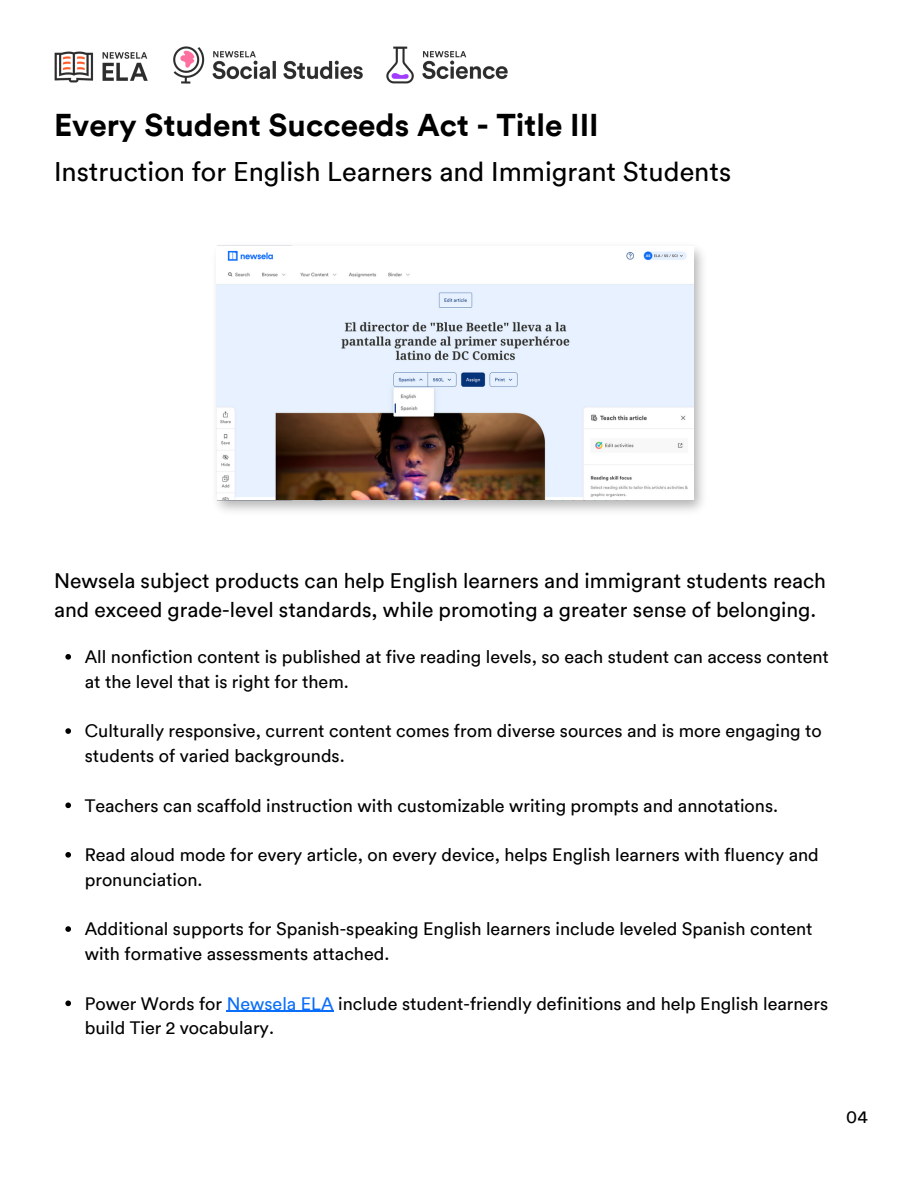
<style>
.page{position:relative;width:918px;height:1188px;background:#fff}
.page>*{position:absolute;margin:0;border:0;box-sizing:border-box;transform-origin:0 0}
.t1{font:700 31.5px "Circular";color:#000}
.t2{font:27px "Circular";color:#000}
.t3{font:21px/29.2px "Circular";color:#000}
.t4{font:18px/24.8px "Circular";color:#000}
.s1{color:#0a6efa}
</style>
<div class="page">
<img style="left:216px;top:245px;width:487px;height:266px">
<img style="left:216px;top:246px;width:477px;height:253px">
<svg style="left:65px;top:654px;width:6px;height:6px"></svg>
<svg style="left:65px;top:728px;width:6px;height:6px"></svg>
<svg style="left:65px;top:803px;width:6px;height:5px"></svg>
<svg style="left:65px;top:852px;width:6px;height:6px"></svg>
<svg style="left:65px;top:926px;width:6px;height:6px"></svg>
<svg style="left:65px;top:1001px;width:6px;height:5px"></svg>
<hr style="left:227px;top:1011px;width:107px;height:1px;background:#0a6efa">
<img style="left:54px;top:51px;width:94px;height:32px">
<img style="left:386px;top:46px;width:122px;height:38px">
<img style="left:173px;top:46px;width:190px;height:38px">
<h1 class="t1" style="left:54px;top:105px;width:546px">Every Student Succeeds Act - Title III</h1>
<h2 class="t2" style="left:54px;top:154px;width:679px">Instruction for English Learners and Immigrant Students</h2>
<p class="t3" style="left:54px;top:566px;width:773px">Newsela subject products can help English learners and immigrant students reach and exceed grade-level standards, while promoting a greater sense of belonging.</p>
<p class="t4" style="left:85px;top:644px;width:746px">All nonfiction content is published at five reading levels, so each student can access content at the level that is right for them.</p>
<p class="t4" style="left:85px;top:718px;width:739px">Culturally responsive, current content comes from diverse sources and is more engaging to students of varied backgrounds.</p>
<p class="t4" style="left:85px;top:793px;width:695px">Teachers can scaffold instruction with customizable writing prompts and annotations.</p>
<p class="t4" style="left:85px;top:842px;width:736px">Read aloud mode for every article, on every device, helps English learners with fluency and pronunciation.</p>
<p class="t4" style="left:85px;top:916px;width:729px">Additional supports for Spanish-speaking English learners include leveled Spanish content with formative assessments attached.</p>
<p class="t4" style="left:85px;top:991px;width:745px">Power Words for <span class="s1">Newsela ELA</span> include student-friendly definitions and help English learners build Tier 2 vocabulary.</p>
<p class="t4" style="left:846px;top:1104px;width:23px">04</p>
</div>
